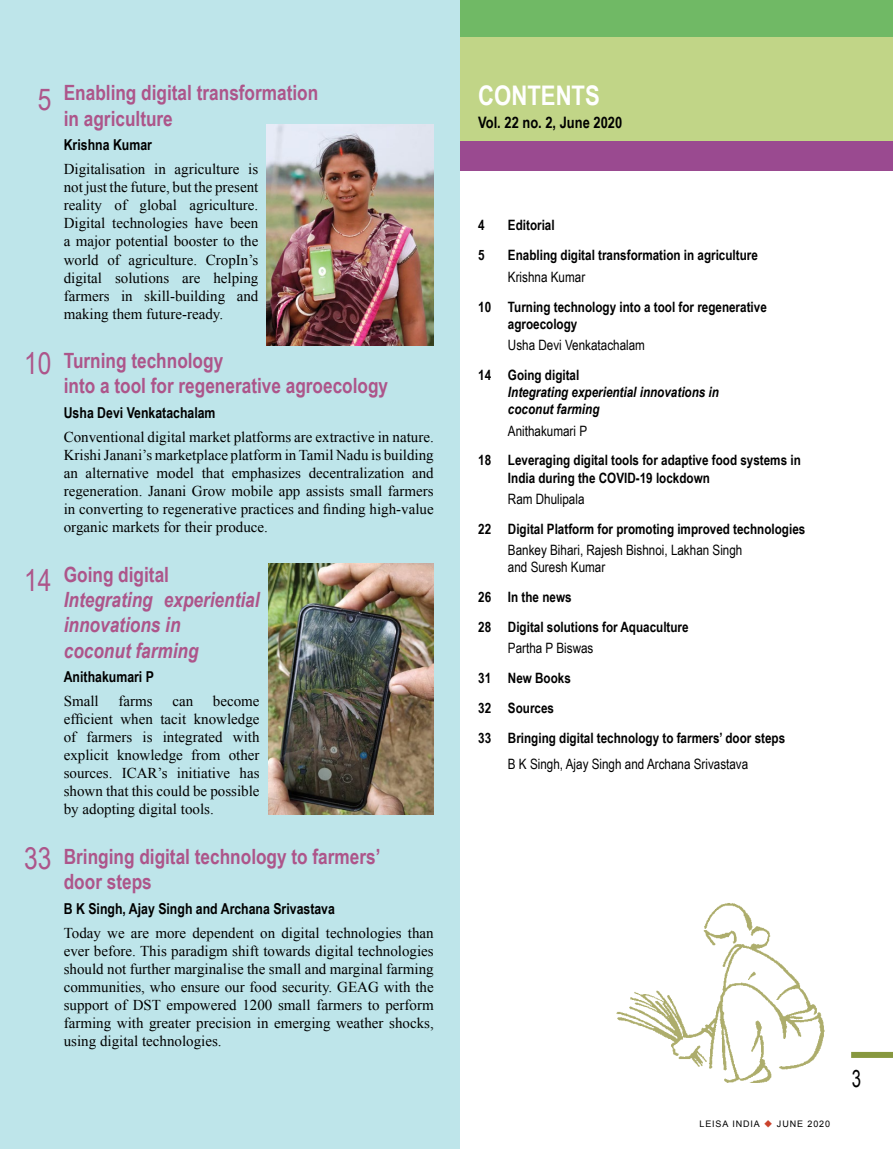
<style>
.page{position:relative;width:893px;height:1149px;background:#fff}
.page>*{position:absolute;margin:0;border:0;box-sizing:border-box;transform-origin:0 0}
.t1{font:30px "Arial Narrow";color:#ad558a}
.t2{font:700 27px "Arial Narrow";color:#fff}
.t3{font:24px "Arial";color:#000;scale:.7 1}
.t4{font:700 21px/25.2px "Arial Narrow";color:#ad558a}
.t5{font:italic 700 21px/25.2px "Arial Narrow";color:#ad558a}
.t6{font:700 15.75px "Arial Narrow";color:#000}
.t7{font:15px/18px "Times New Roman";color:#000;text-align:justify}
.t8{font:700 15px "Arial Narrow";color:#000}
.t9{font:700 14.25px/29.8px "Arial Narrow";color:#000}
.t10{font:14.25px/17.1px "Arial Narrow";color:#000}
.t11{font:italic 700 14.25px/17.1px "Arial Narrow";color:#000}
.t12{font:9px "Arial";letter-spacing:.1em;color:#000}
.s1{color:#ca422c}
</style>
<div class="page">
<div style="left:851px;top:1051px;width:42px;height:6px;background:#87983f"></div>
<div style="left:0;top:0;width:893px;height:170px;background:#9a4a90"></div>
<div style="left:0;top:0;width:893px;height:140px;background:#c1d587"></div>
<div style="left:0;top:0;width:893px;height:36px;background:#70b965"></div>
<div style="left:0;top:0;width:459px;height:1148px;background:#bee5ea"></div>
<img style="left:616px;top:903px;width:209px;height:179px">
<img style="left:267px;top:124px;width:167px;height:221px">
<img style="left:268px;top:563px;width:165px;height:251px">
<h1 class="t1" style="left:38px;top:77px;width:15px">5</h1>
<h1 class="t1" style="left:24px;top:341px;width:29px">10</h1>
<h1 class="t1" style="left:24px;top:558px;width:29px">14</h1>
<h1 class="t1" style="left:24px;top:836px;width:29px">33</h1>
<h3 class="t4" style="left:64px;top:79px;width:256px">Enabling digital transformation in agriculture</h3>
<p class="t8" style="left:64px;top:133px;width:90px">Krishna Kumar</p>
<p class="t7" style="left:64px;top:160px;width:196px">Digitalisation in agriculture is not just the future, but the present reality of global agriculture.<br>Digital technologies have been a major potential booster to the world of agriculture. CropIn’s digital solutions are helping farmers in skill-building and making them future-ready.</p>
<h3 class="t4" style="left:64px;top:347px;width:326px">Turning technology<br>into a tool for regenerative agroecology</h3>
<p class="t8" style="left:64px;top:401px;width:153px">Usha Devi Venkatachalam</p>
<p class="t7" style="left:64px;top:428px;width:371px">Conventional digital market platforms are extractive in nature.<br>Krishi Janani’s marketplace platform in Tamil Nadu is building an alternative model that emphasizes decentralization and regeneration. Janani Grow mobile app assists small farmers in converting to regenerative practices and finding high-value organic markets for their produce.</p>
<h3 class="t4" style="left:64px;top:560px;width:107px">Going digital</h3>
<h3 class="t5" style="left:64px;top:586px;width:197px">Integrating experiential innovations in<br>coconut farming</h3>
<p class="t8" style="left:64px;top:665px;width:92px">Anithakumari P</p>
<p class="t7" style="left:64px;top:691px;width:37px">Small</p>
<p class="t7" style="left:119px;top:691px;width:36px">farms</p>
<p class="t7" style="left:172px;top:691px;width:22px">can</p>
<p class="t7" style="left:64px;top:691px;width:197px;text-indent:149px">become efficient when tacit knowledge of farmers is integrated with explicit knowledge from other sources. ICAR’s initiative has shown that this could be possible by adopting digital tools.</p>
<h3 class="t4" style="left:64px;top:842px;width:318px">Bringing digital technology to farmers’ door steps</h3>
<p class="t8" style="left:64px;top:896px;width:273px">B K Singh, Ajay Singh and Archana Srivastava</p>
<p class="t7" style="left:64px;top:923px;width:371px">Today we are more dependent on digital technologies than ever before. This paradigm shift towards digital technologies should not further marginalise the small and marginal farming communities, who ensure our food security. GEAG with the support of DST empowered 1200 small farmers to perform farming with greater precision in emerging weather shocks, using digital technologies.</p>
<h2 class="t2" style="left:478px;top:75px;width:123px">CONTENTS</h2>
<p class="t6" style="left:478px;top:110px;width:146px">Vol. 22 no. 2, June 2020</p>
<p class="t9" style="left:478px;top:210px;width:8px">4</p>
<p class="t9" style="left:508px;top:210px;width:48px">Editorial</p>
<p class="t9" style="left:478px;top:239px;width:8px">5</p>
<p class="t9" style="left:508px;top:239px;width:251px">Enabling digital transformation in agriculture</p>
<p class="t10" style="left:508px;top:267px;width:79px">Krishna Kumar</p>
<p class="t9" style="left:508px;top:297px;width:260px;line-height:17.1px;text-indent:-30px">10 Turning technology into a tool for regenerative agroecology</p>
<p class="t10" style="left:508px;top:336px;width:139px">Usha Devi Venkatachalam</p>
<p class="t9" style="left:478px;top:359px;width:103px">14 Going digital</p>
<p class="t11" style="left:508px;top:382px;width:213px">Integrating experiential innovations in coconut farming</p>
<p class="t10" style="left:508px;top:421px;width:81px">Anithakumari P</p>
<p class="t9" style="left:508px;top:451px;width:294px;line-height:17.1px;text-indent:-30px">18 Leveraging digital tools for adaptive food systems in<br>India during the COVID-19 lockdown</p>
<p class="t10" style="left:508px;top:489px;width:78px">Ram Dhulipala</p>
<p class="t9" style="left:478px;top:513px;width:329px">22 Digital Platform for promoting improved technologies</p>
<p class="t10" style="left:508px;top:541px;width:236px">Bankey Bihari, Rajesh Bishnoi, Lakhan Singh and Suresh Kumar</p>
<p class="t9" style="left:478px;top:581px;width:212px">26 In the news<br>28 Digital solutions for Aquaculture</p>
<p class="t10" style="left:508px;top:639px;width:87px">Partha P Biswas</p>
<p class="t9" style="left:478px;top:662px;width:309px">31 New Books<br>32 Sources<br>33 Bringing digital technology to farmers’ door steps</p>
<p class="t10" style="left:508px;top:754px;width:242px">B K Singh, Ajay Singh and Archana Srivastava</p>
<p class="t12" style="left:699px;top:1117px;width:132px">LEISA INDIA <span class="s1">◆</span> JUNE 2020</p>
<h3 class="t3" style="left:852px;top:1062px;width:15px">3</h3>
</div>
